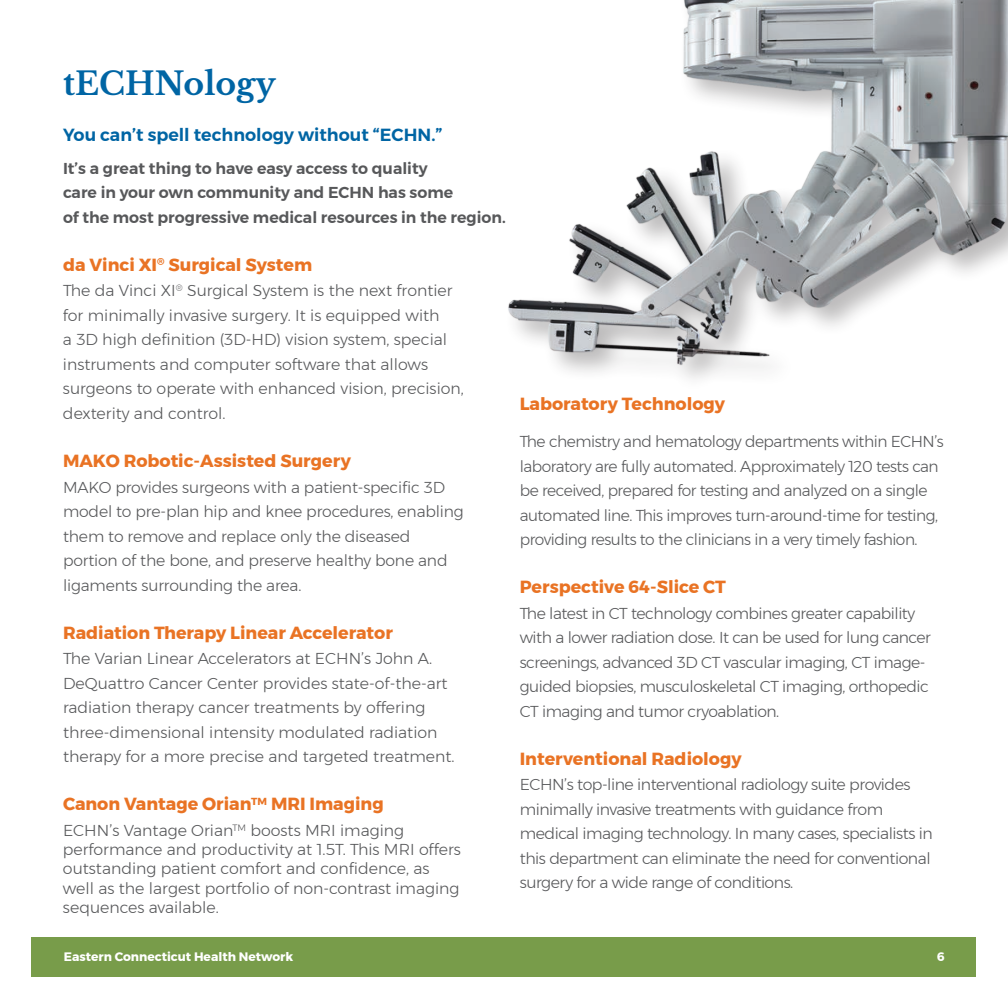
<style>
.page{position:relative;width:1008px;height:1008px;background:#fff}
.page>*{position:absolute;margin:0;border:0;box-sizing:border-box;transform-origin:0 0}
.t1{font:700 31.5px "Libre Baskerville";color:#0065a4}
.t2{font:700 17.5px "Montserrat";color:#e97324}
.t3{font:600 17.5px "Montserrat";color:#0065a4}
.t4{font:300 15.75px/24.5px "Montserrat";letter-spacing:-.015em;color:#57585a}
.t5{font:600 15.75px/24.5px "Montserrat";color:#57585a}
.t6{font:700 12.25px "Montserrat";color:#fff}
.t7{font:700 7.17px "Montserrat";color:#fff}
</style>
<div class="page">
<img style="left:508px;top:0;width:500px;height:365px">
<div style="left:32px;top:937px;width:944px;height:40px;background:#789c4a"></div>
<p class="t1" style="left:63px;top:64px;width:214px">tECHNology</p>
<p class="t3" style="left:63px;top:121px;width:381px">You can’t spell technology without “ECHN.”</p>
<p class="t5" style="left:63px;top:156px;width:444px">It’s a great thing to have easy access to quality<br>care in your own community and ECHN has some<br>of the most progressive medical resources in the region.</p>
<p class="t2" style="left:63px;top:251px;width:251px">da Vinci XI<sup>®</sup> Surgical System</p>
<p class="t4" style="left:63px;top:278px;width:402px">The da Vinci XI<sup>®</sup> Surgical System is the next frontier for minimally invasive surgery. It is equipped with<br>a 3D high definition (3D-HD) vision system, special instruments and computer software that allows surgeons to operate with enhanced vision, precision, dexterity and control.</p>
<p class="t2" style="left:63px;top:447px;width:289px">MAKO Robotic-Assisted Surgery</p>
<p class="t4" style="left:63px;top:475px;width:402px">MAKO provides surgeons with a patient-specific 3D model to pre-plan hip and knee procedures, enabling them to remove and replace only the diseased portion of the bone, and preserve healthy bone and ligaments surrounding the area.</p>
<p class="t2" style="left:63px;top:618px;width:331px">Radiation Therapy Linear Accelerator</p>
<p class="t4" style="left:63px;top:646px;width:393px">The Varian Linear Accelerators at ECHN’s John A.<br>DeQuattro Cancer Center provides state-of-the-art radiation therapy cancer treatments by offering three-dimensional intensity modulated radiation therapy for a more precise and targeted treatment.</p>
<p class="t2" style="left:63px;top:790px;width:322px">Canon Vantage Orian<sup>TM</sup> MRI Imaging</p>
<p class="t4" style="left:63px;top:820px;width:399px;line-height:19.2px">ECHN’s Vantage Orian<sup>TM</sup> boosts MRI imaging performance and productivity at 1.5T. This MRI offers outstanding patient comfort and confidence, as well as the largest portfolio of non-contrast imaging sequences available.</p>
<p class="t2" style="left:520px;top:390px;width:207px">Laboratory Technology</p>
<p class="t4" style="left:520px;top:429px;width:426px">The chemistry and hematology departments within ECHN’s laboratory are fully automated. Approximately 120 tests can be received, prepared for testing and analyzed on a single automated line. This improves turn-around-time for testing, providing results to the clinicians in a very timely fashion.</p>
<p class="t2" style="left:520px;top:573px;width:208px">Perspective 64-Slice CT</p>
<p class="t4" style="left:520px;top:601px;width:413px">The latest in CT technology combines greater capability with a lower radiation dose. It can be used for lung cancer screenings, advanced 3D CT vascular imaging, CT image&shy;guided biopsies, musculoskeletal CT imaging, orthopedic CT imaging and tumor cryoablation.</p>
<p class="t2" style="left:520px;top:745px;width:223px">Interventional Radiology</p>
<p class="t4" style="left:520px;top:772px;width:415px">ECHN’s top-line interventional radiology suite provides minimally invasive treatments with guidance from medical imaging technology. In many cases, specialists in this department can eliminate the need for conventional surgery for a wide range of conditions.</p>
<p class="t6" style="left:110px;top:947px;width:152px">Making Healthy Happen</p>
<p class="t7" style="left:261px;top:947px;width:13px">SM</p>
<p class="t6" style="left:64px;top:947px;width:231px">Eastern Connecticut Health Network</p>
<p class="t6" style="left:937px;top:947px;width:9px">6</p>
<p class="t6" style="left:63px;top:947px;width:9px">7</p>
</div>
